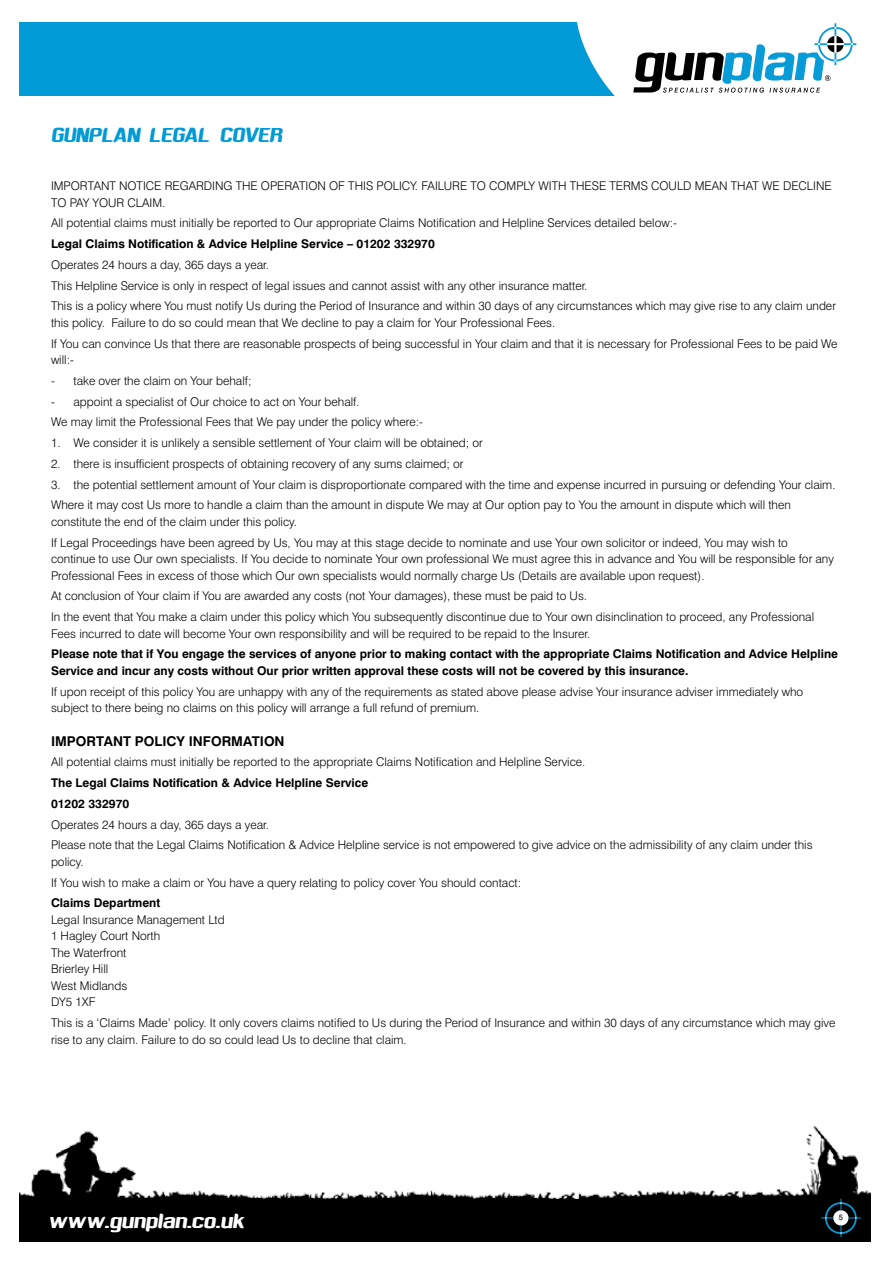
<style>
.page{position:relative;width:893px;height:1263px;background:#fff}
.page>*{position:absolute;margin:0;border:0;box-sizing:border-box;transform-origin:0 0}
.t1{font:19.5px "Sufrimeda";color:#fff}
.t2{font:19.5px "Sufrimeda";color:#009ad7}
.t3{font:700 13.5px "Swiss 721 BT";color:#000}
.t4{font:300 12px/16.5px "Swiss 721 BT";color:#000}
.t5{font:700 12px/16.5px "Swiss 721 BT";color:#000}
.t6{font:7.8px "Swiss 721 BT";color:#000}
</style>
<div class="page">
<img style="left:20px;top:1125px;width:851px;height:79px">
<div style="left:20px;top:1204px;width:851px;height:38px;background:#000"></div>
<svg style="left:821px;top:1199px;width:40px;height:38px"></svg>
<div style="left:20px;top:22px;width:851px;height:74px;background:#009ad7"></div>
<svg style="left:577px;top:22px;width:294px;height:74px;background:#bfd6df"></svg>
<h1 class="t2" style="left:51px;top:124px;width:233px">GUNPLAN LEGAL COVER</h1>
<p class="t4" style="left:51px;top:177px;width:782px">IMPORTANT NOTICE REGARDING THE OPERATION OF THIS POLICY. FAILURE TO COMPLY WITH THESE TERMS COULD MEAN THAT WE DECLINE<br>TO PAY YOUR CLAIM.</p>
<p class="t4" style="left:51px;top:215px;width:628px">All potential claims must initially be reported to Our appropriate Claims Notification and Helpline Services detailed below:-</p>
<p class="t5" style="left:51px;top:235px;width:385px">Legal Claims Notification &amp; Advice Helpline Service – 01202 332970</p>
<p class="t4" style="left:51px;top:254px;width:786px;line-height:20.7px">Operates 24 hours a day, 365 days a year.<br>This Helpline Service is only in respect of legal issues and cannot assist with any other insurance matter.<br>This is a policy where You must notify Us during the Period of Insurance and within 30 days of any circumstances which may give rise to any claim under</p>
<p class="t4" style="left:51px;top:312px;width:788px;line-height:20.7px">this policy. Failure to do so could mean that We decline to pay a claim for Your Professional Fees.<br>If You can convince Us that there are reasonable prospects of being successful in Your claim and that it is necessary for Professional Fees to be paid We</p>
<p class="t4" style="left:51px;top:351px;width:25px">will:-</p>
<p class="t4" style="left:51px;top:372px;width:202px">- take over the claim on Your behalf;</p>
<p class="t4" style="left:51px;top:391px;width:374px;line-height:20.7px">- appoint a specialist of Our choice to act on Your behalf.<br>We may limit the Professional Fees that We pay under the policy where:-</p>
<p class="t4" style="left:51px;top:434px;width:433px">1. We consider it is unlikely a sensible settlement of Your claim will be obtained; or</p>
<p class="t4" style="left:51px;top:455px;width:414px">2. there is insufficient prospects of obtaining recovery of any sums claimed; or</p>
<p class="t4" style="left:51px;top:474px;width:786px;line-height:20.7px">3. the potential settlement amount of Your claim is disproportionate compared with the time and expense incurred in pursuing or defending Your claim.<br>Where it may cost Us more to handle a claim than the amount in dispute We may at Our option pay to You the amount in dispute which will then</p>
<p class="t4" style="left:51px;top:511px;width:738px;line-height:20.7px">constitute the end of the claim under this policy.<br>If Legal Proceedings have been agreed by Us, You may at this stage decide to nominate and use Your own solicitor or indeed, You may wish to</p>
<p class="t4" style="left:51px;top:550px;width:784px">continue to use Our own specialists. If You decide to nominate Your own professional We must agree this in advance and You will be responsible for any<br>Professional Fees in excess of those which Our own specialists would normally charge Us (Details are available upon request).</p>
<p class="t4" style="left:51px;top:586px;width:765px;line-height:20.7px">At conclusion of Your claim if You are awarded any costs (not Your damages), these must be paid to Us.<br>In the event that You make a claim under this policy which You subsequently discontinue due to Your own disinclination to proceed, any Professional</p>
<p class="t4" style="left:51px;top:625px;width:541px">Fees incurred to date will become Your own responsibility and will be required to be repaid to the Insurer.</p>
<p class="t5" style="left:51px;top:646px;width:788px">Please note that if You engage the services of anyone prior to making contact with the appropriate Claims Notification and Advice Helpline<br>Service and incur any costs without Our prior written approval these costs will not be covered by this insurance.</p>
<p class="t4" style="left:51px;top:683px;width:754px">If upon receipt of this policy You are unhappy with any of the requirements as stated above please advise Your insurance adviser immediately who subject to there being no claims on this policy will arrange a full refund of premium.</p>
<p class="t3" style="left:51px;top:733px;width:235px">IMPORTANT POLICY INFORMATION</p>
<p class="t4" style="left:51px;top:754px;width:536px">All potential claims must initially be reported to the appropriate Claims Notification and Helpline Service.</p>
<p class="t5" style="left:51px;top:772px;width:319px;line-height:20.7px">The Legal Claims Notification &amp; Advice Helpline Service<br>01202 332970</p>
<p class="t4" style="left:51px;top:814px;width:763px;line-height:20.7px">Operates 24 hours a day, 365 days a year.<br>Please note that the Legal Claims Notification &amp; Advice Helpline service is not empowered to give advice on the admissibility of any claim under this</p>
<p class="t4" style="left:51px;top:851px;width:472px;line-height:20.7px">policy.<br>If You wish to make a claim or You have a query relating to policy cover You should contact:</p>
<p class="t5" style="left:51px;top:895px;width:111px">Claims Department</p>
<p class="t4" style="left:51px;top:911px;width:175px">Legal Insurance Management Ltd<br>1 Hagley Court North<br>The Waterfront<br>Brierley Hill<br>West Midlands<br>DY5 1XF</p>
<p class="t4" style="left:51px;top:1014px;width:786px">This is a ‘Claims Made’ policy. It only covers claims notified to Us during the Period of Insurance and within 30 days of any circumstance which may give rise to any claim. Failure to do so could lead Us to decline that claim.</p>
<h1 class="t1" style="left:48px;top:1209px;width:198px">www.gunplan.co.uk</h1>
<p class="t6" style="left:839px;top:1212px;width:6px">5</p>
</div>
